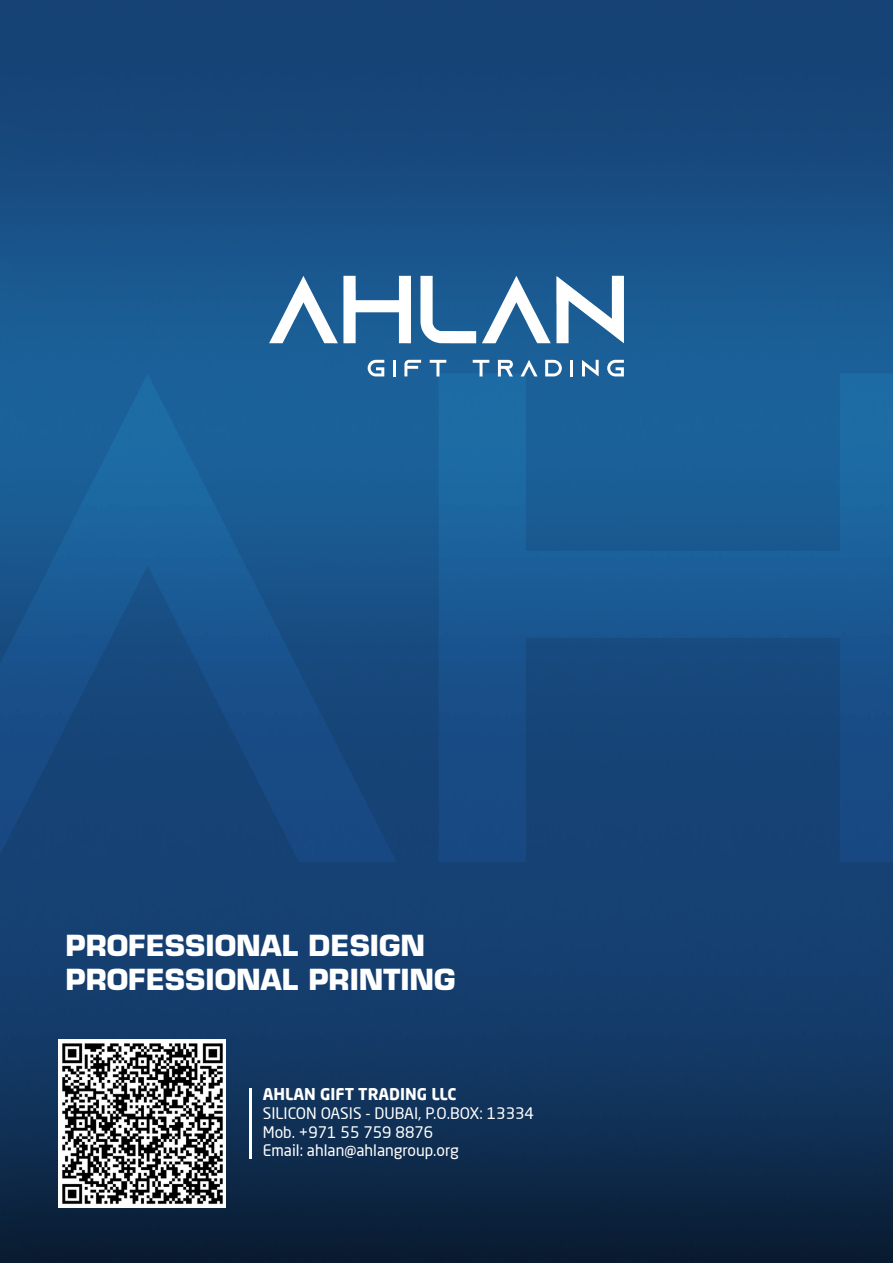
<style>
.page{position:relative;width:893px;height:1263px;background:#fff}
.page>*{position:absolute;margin:0;border:0;box-sizing:border-box;transform-origin:0 0}
.t1{font:700 28.35px/34px "Eurostile LT Std";color:#fff}
.t2{font:700 16.05px "Neo Sans Arabic";color:#fff}
.t3{font:15.6px/18.8px "Neo Sans Arabic";color:#fff}
</style>
<div class="page">
<img style="left:1px;top:0;width:892px;height:1263px">
<hr style="left:250px;top:1088px;width:2px;height:70px;background:#fff">
<img style="left:59px;top:1039px;width:166px;height:168px">
<svg style="left:0;top:374px;width:397px;height:488px;background:#18538a"></svg>
<svg style="left:439px;top:373px;width:454px;height:489px;background:#19548b"></svg>
<svg style="left:269px;top:276px;width:69px;height:67px"></svg>
<svg style="left:344px;top:276px;width:67px;height:67px"></svg>
<svg style="left:421px;top:276px;width:55px;height:67px"></svg>
<svg style="left:482px;top:276px;width:142px;height:67px"></svg>
<svg style="left:368px;top:360px;width:16px;height:16px"></svg>
<hr style="left:393px;top:360px;width:3px;height:16px;background:#fff">
<svg style="left:404px;top:360px;width:17px;height:16px"></svg>
<svg style="left:430px;top:360px;width:16px;height:16px"></svg>
<svg style="left:473px;top:360px;width:16px;height:16px"></svg>
<svg style="left:498px;top:360px;width:15px;height:16px"></svg>
<svg style="left:521px;top:360px;width:17px;height:16px"></svg>
<svg style="left:545px;top:360px;width:17px;height:16px"></svg>
<hr style="left:570px;top:360px;width:3px;height:16px;background:#fff">
<svg style="left:582px;top:360px;width:17px;height:16px"></svg>
<svg style="left:607px;top:360px;width:17px;height:16px"></svg>
<h1 class="t1" style="left:66px;top:928px;width:392px">PROFESSIONAL DESIGN<br>PROFESSIONAL PRINTING</h1>
<p class="t2" style="left:263px;top:1082px;width:195px">AHLAN GIFT TRADING LLC</p>
<p class="t3" style="left:263px;top:1104px;width:273px">SILICON OASIS - DUBAI, P.O.BOX: 13334<br>Mob. +971 55 759 8876<br>Email: ahlan@ahlangroup.org</p>
</div>
